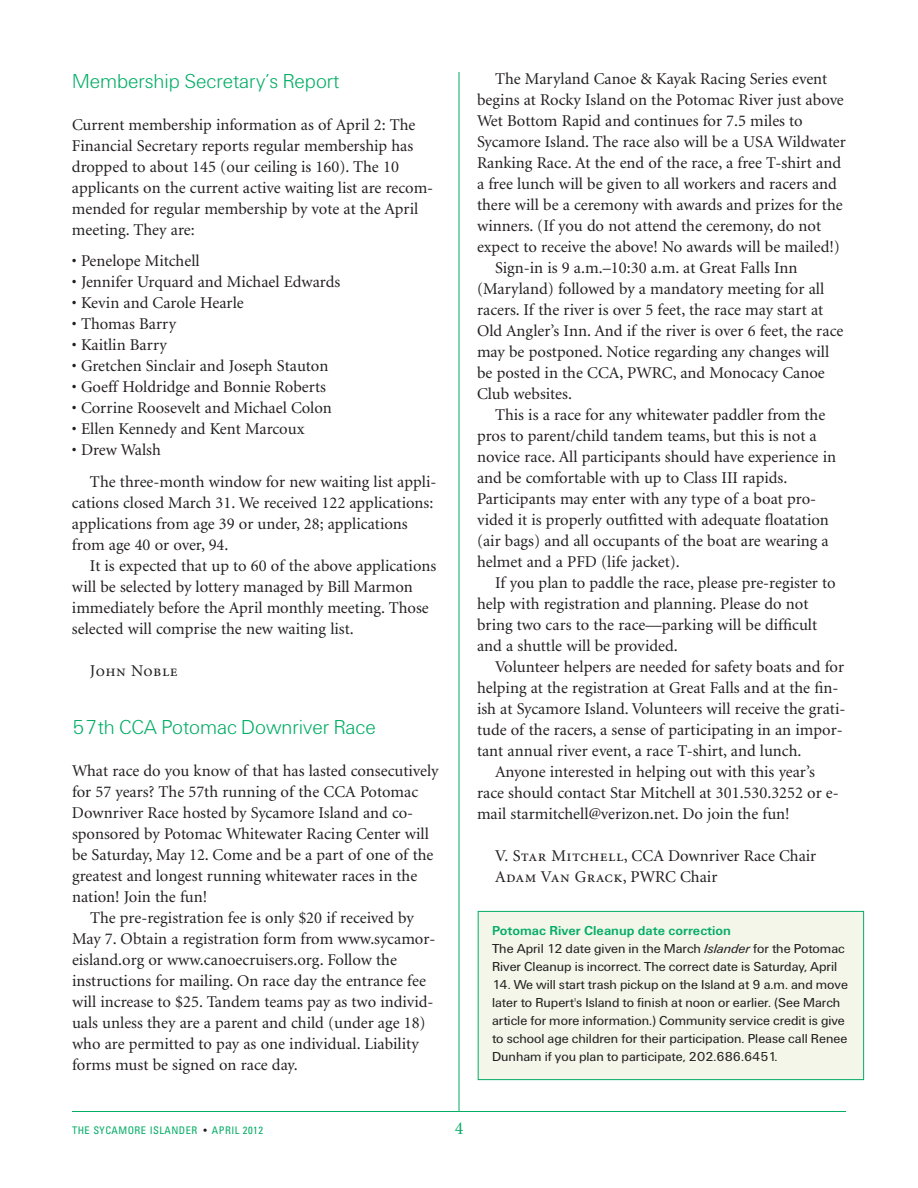
<style>
.page{position:relative;width:918px;height:1188px;background:#fff}
.page>*{position:absolute;margin:0;border:0;box-sizing:border-box;transform-origin:0 0}
.t1{font:21px "U45";color:#03ad65}
.t2{font:18px "Minion";color:#03ad65}
.t3{font:16.5px/21px "Minion";color:#231f20}
.t4{font:16.5px "Minion Regular SC";letter-spacing:.025em;color:#231f20}
.t5{font:13.5px/18px "U55";color:#231f20}
.t6{font:13.5px "U65";color:#03ad65}
.t7{font:condensed 10.5px "Univers";letter-spacing:.045em;color:#03ad65}
.s1{font-family:"Minion Regular SC"}
.s2{font-family:"Minion"}
.s3{font-family:"U56"}
.s4{color:#231f20}
</style>
<div class="page">
<hr style="left:72px;top:1111px;width:774px;height:1px;background:#03ad65">
<hr style="left:459px;top:72px;width:1px;height:1040px;background:#03ad65">
<div style="left:479px;top:912px;width:384px;height:167px;background:#f3f6e9"></div>
<div style="left:478px;top:911px;width:386px;height:169px;border:1px solid #03ad65"></div>
<p class="t1" style="left:72px;top:74px;width:269px">Membership Secretary’s Report</p>
<p class="t3" style="left:72px;top:115px;width:363px">Current membership information as of April 2: The Financial Secretary reports regular membership has dropped to about 145 (our ceiling is 160). The 10 applicants on the current active waiting list are recom&shy;mended for regular membership by vote at the April meeting. They are:</p>
<p class="t3" style="left:72px;top:252px;width:129px">• Penelope Mitchell</p>
<p class="t3" style="left:72px;top:273px;width:270px">• Jennifer Urquard and Michael Edwards</p>
<p class="t3" style="left:72px;top:294px;width:173px">• Kevin and Carole Hearle</p>
<p class="t3" style="left:72px;top:315px;width:106px">• Thomas Barry</p>
<p class="t3" style="left:72px;top:336px;width:96px">• Kaitlin Barry</p>
<p class="t3" style="left:72px;top:357px;width:258px">• Gretchen Sinclair and Joseph Stauton</p>
<p class="t3" style="left:72px;top:378px;width:256px">• Goeff Holdridge and Bonnie Roberts</p>
<p class="t3" style="left:72px;top:399px;width:261px">• Corrine Roosevelt and Michael Colon</p>
<p class="t3" style="left:72px;top:420px;width:234px">• Ellen Kennedy and Kent Marcoux</p>
<p class="t3" style="left:90px;top:436px;width:348px;line-height:31.5px;text-indent:-18px">• Drew Walsh<br>The three-month window for new waiting list appli-</p>
<p class="t3" style="left:72px;top:493px;width:363px">cations closed March 31. We received 122 applications: applications from age 39 or under, 28; applications from age 40 or over, 94.</p>
<p class="t3" style="left:72px;top:556px;width:366px;text-indent:18px">It is expected that up to 60 of the above applications will be selected by lottery managed by Bill Marmon immediately before the April monthly meeting. Those selected will comprise the new waiting list.</p>
<p class="t4" style="left:90px;top:664px;width:89px">John Noble</p>
<p class="t1" style="left:72px;top:720px;width:305px">57th CCA Potomac Downriver Race</p>
<p class="t3" style="left:72px;top:762px;width:368px">What race do you know of that has lasted consecutively</p>
<p class="t3" style="left:72px;top:783px;width:348px">for 57 years? The 57th running of the CCA Potomac</p>
<p class="t3" style="left:72px;top:804px;width:343px">Downriver Race hosted by Sycamore Island and co-</p>
<p class="t3" style="left:72px;top:825px;width:359px">sponsored by Potomac Whitewater Racing Center will</p>
<p class="t3" style="left:72px;top:846px;width:363px">be Saturday, May 12. Come and be a part of one of the</p>
<p class="t3" style="left:72px;top:867px;width:347px">greatest and longest running whitewater races in the</p>
<p class="t3" style="left:72px;top:888px;width:137px">nation! Join the fun!</p>
<p class="t3" style="left:90px;top:909px;width:325px">The pre-registration fee is only $20 if received by</p>
<p class="t3" style="left:72px;top:930px;width:365px">May 7. Obtain a registration form from www.sycamor-</p>
<p class="t3" style="left:72px;top:951px;width:326px">eisland.org or www.canoecruisers.org. Follow the</p>
<p class="t3" style="left:72px;top:972px;width:355px">instructions for mailing. On race day the entrance fee</p>
<p class="t3" style="left:72px;top:993px;width:363px">will increase to $25. Tandem teams pay as two individ-</p>
<p class="t3" style="left:72px;top:1014px;width:355px">uals unless they are a parent and child (under age 18)</p>
<p class="t3" style="left:72px;top:1035px;width:348px">who are permitted to pay as one individual. Liability</p>
<p class="t3" style="left:72px;top:1056px;width:227px">forms must be signed on race day.</p>
<p class="t3" style="left:495px;top:69px;width:334px">The Maryland Canoe &amp; Kayak Racing Series event</p>
<p class="t3" style="left:477px;top:90px;width:368px">begins at Rocky Island on the Potomac River just above</p>
<p class="t3" style="left:477px;top:111px;width:327px">Wet Bottom Rapid and continues for 7.5 miles to</p>
<p class="t3" style="left:477px;top:132px;width:370px">Sycamore Island. The race also will be a USA Wildwater</p>
<p class="t3" style="left:477px;top:153px;width:366px">Ranking Race. At the end of the race, a free T-shirt and</p>
<p class="t3" style="left:477px;top:174px;width:361px">a free lunch will be given to all workers and racers and</p>
<p class="t3" style="left:477px;top:195px;width:367px">there will be a ceremony with awards and prizes for the</p>
<p class="t3" style="left:477px;top:216px;width:346px">winners. (If you do not attend the ceremony, do not</p>
<p class="t3" style="left:477px;top:237px;width:364px">expect to receive the above! No awards will be mailed!)</p>
<p class="t3" style="left:495px;top:258px;width:304px">Sign-in is 9 a.m.–10:30 a.m. at Great Falls Inn</p>
<p class="t3" style="left:477px;top:279px;width:349px">(Maryland) followed by a mandatory meeting for all</p>
<p class="t3" style="left:477px;top:300px;width:348px">racers. If the river is over 5 feet, the race may start at</p>
<p class="t3" style="left:477px;top:321px;width:368px">Old Angler’s Inn. And if the river is over 6 feet, the race</p>
<p class="t3" style="left:477px;top:342px;width:354px">may be postponed. Notice regarding any changes will</p>
<p class="t3" style="left:477px;top:363px;width:349px">be posted in the CCA, PWRC, and Monocacy Canoe</p>
<p class="t3" style="left:477px;top:384px;width:96px">Club websites.</p>
<p class="t3" style="left:495px;top:405px;width:332px">This is a race for any whitewater paddler from the</p>
<p class="t3" style="left:477px;top:426px;width:341px">pros to parent/child tandem teams, but this is not a</p>
<p class="t3" style="left:477px;top:447px;width:361px">novice race. All participants should have experience in</p>
<p class="t3" style="left:477px;top:468px;width:312px">and be comfortable with up to Class III rapids.</p>
<p class="t3" style="left:477px;top:489px;width:341px">Participants may enter with any type of a boat pro-</p>
<p class="t3" style="left:477px;top:510px;width:353px">vided it is properly outfitted with adequate floatation</p>
<p class="t3" style="left:477px;top:531px;width:353px">(air bags) and all occupants of the boat are wearing a</p>
<p class="t3" style="left:477px;top:552px;width:204px">helmet and a PFD (life jacket).</p>
<p class="t3" style="left:495px;top:573px;width:342px">If you plan to paddle the race, please pre-register to</p>
<p class="t3" style="left:477px;top:594px;width:333px">help with registration and planning. Please do not</p>
<p class="t3" style="left:477px;top:615px;width:342px">bring two cars to the race—parking will be difficult</p>
<p class="t3" style="left:477px;top:636px;width:202px">and a shuttle will be provided.</p>
<p class="t3" style="left:495px;top:657px;width:351px">Volunteer helpers are needed for safety boats and for</p>
<p class="t3" style="left:477px;top:678px;width:363px">helping at the registration at Great Falls and at the fin-</p>
<p class="t3" style="left:477px;top:699px;width:370px">ish at Sycamore Island. Volunteers will receive the grati-</p>
<p class="t3" style="left:477px;top:720px;width:367px">tude of the racers, a sense of participating in an impor-</p>
<p class="t3" style="left:477px;top:741px;width:326px">tant annual river event, a race T-shirt, and lunch.</p>
<p class="t3" style="left:495px;top:762px;width:321px">Anyone interested in helping out with this year’s</p>
<p class="t3" style="left:477px;top:783px;width:363px">race should contact Star Mitchell at 301.530.3252 or e-</p>
<p class="t3" style="left:477px;top:804px;width:314px">mail starmitchell@verizon.net. Do join the fun!</p>
<p class="t3" style="left:495px;top:846px;width:323px"><span class="s1">V. Star Mitchell</span>, CCA Downriver Race Chair</p>
<p class="t4" style="left:495px;top:870px;width:224px">Adam Van Grack<span class="s2">, PWRC Chair</span></p>
<p class="t6" style="left:492px;top:926px;width:240px">Potomac River Cleanup date correction</p>
<p class="t5" style="left:492px;top:941px;width:354px">The April 12 date given in the March <span class="s3">Islander</span> for the Potomac<br>River Cleanup is incorrect. The correct date is Saturday, April</p>
<p class="t5" style="left:492px;top:977px;width:357px">14. We will start trash pickup on the Island at 9 a.m. and move later to Rupert's Island to finish at noon or earlier. (See March article for more information.) Community service credit is give to school age children for their participation. Please call Renee Dunham if you plan to participate, 202.686.6451.</p>
<p class="t7" style="left:72px;top:1126px;width:193px">THE SYCAMORE ISLANDER <span class="s4">•</span> APRIL 2012</p>
<p class="t2" style="left:455px;top:1121px;width:10px">4</p>
</div>
